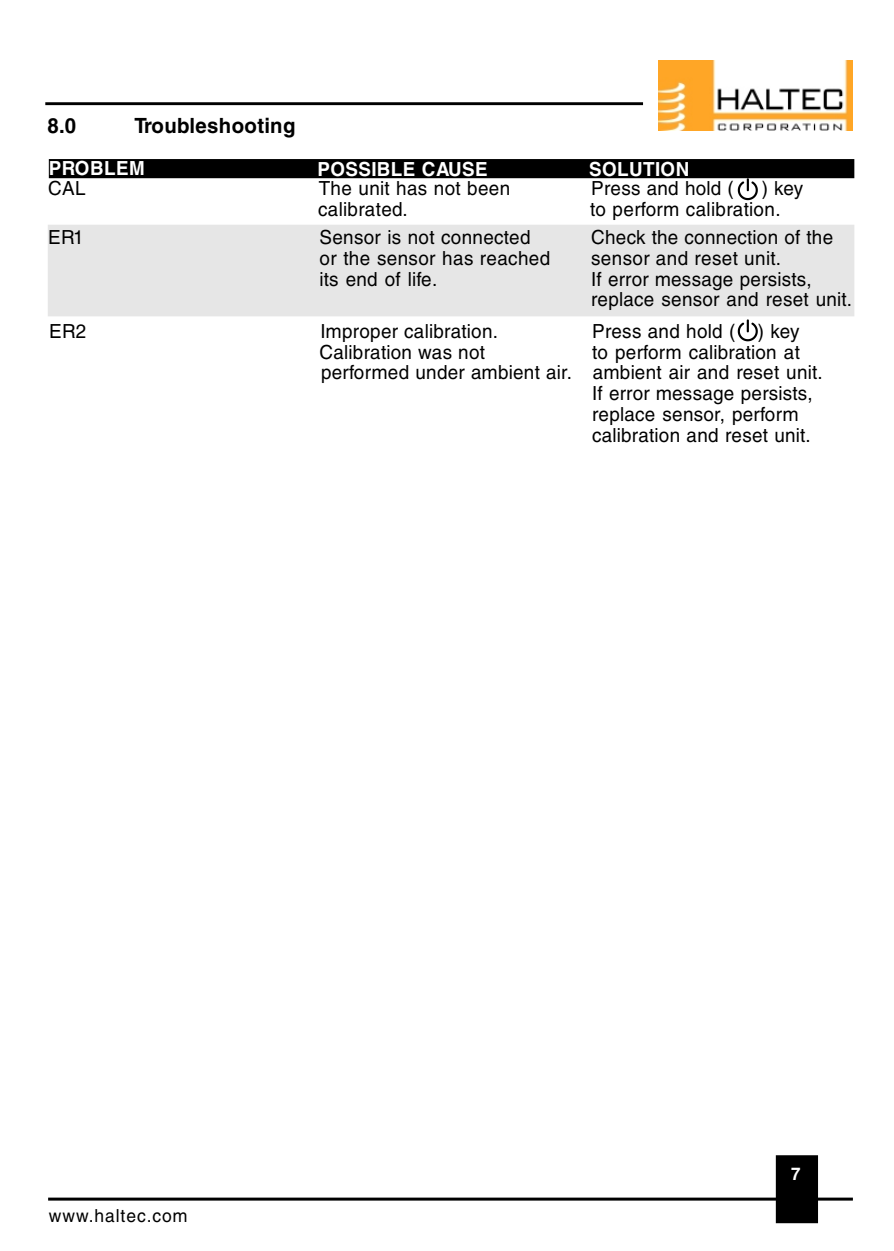
<style>
.page{position:relative;width:894px;height:1251px;background:#fff}
.page>*{position:absolute;margin:0;border:0;box-sizing:border-box;transform-origin:0 0}
.t1{font:700 21px "Helvetica";color:#000}
.t2{font:19.5px/20.7px "Helvetica";color:#000}
.t3{font:700 19.5px "Helvetica";color:#fff}
.t4{font:18px "Helvetica";letter-spacing:.04em;color:#000}
.t5{font:700 17.4px "Helvetica";color:#fff}
.s1{color:#fff}
</style>
<div class="page">
<hr style="left:45px;top:102px;width:598px;height:3px;background:#000">
<hr style="left:48px;top:1198px;width:805px;height:3px;background:#000">
<div style="left:776px;top:1155px;width:42px;height:68px;background:#000"></div>
<div style="left:48px;top:225px;width:806px;height:91px;background:#e6e6e6"></div>
<div style="left:49px;top:159px;width:805px;height:19px;background:#000;border:3px solid #000"></div>
<svg style="left:738px;top:178px;width:20px;height:22px"></svg>
<svg style="left:738px;top:319px;width:20px;height:22px"></svg>
<img style="left:658px;top:61px;width:194px;height:70px">
<p class="t1" style="left:47px;top:117px;width:31px">8.0</p>
<p class="t1" style="left:135px;top:117px;width:163px">Troubleshooting</p>
<p class="t3" style="left:49px;top:160px;width:98px">PROBLEM</p>
<p class="t3" style="left:317px;top:161px;width:172px">POSSIBLE CAUSE</p>
<p class="t3" style="left:589px;top:161px;width:102px">SOLUTION</p>
<p class="t2" style="left:48px;top:179px;width:39px">CAL</p>
<p class="t2" style="left:48px;top:228px;width:37px">ER1</p>
<p class="t2" style="left:49px;top:322px;width:39px">ER2</p>
<p class="t2" style="left:590px;top:179px;width:215px;text-indent:172px">) key to perform calibration.</p>
<p class="t2" style="left:591px;top:228px;width:263px">Check the connection of the sensor and reset unit.<br>If error message persists, replace sensor and reset unit.</p>
<p class="t2" style="left:592px;top:322px;width:209px">Press and hold ( ) key to perform calibration at</p>
<p class="t2" style="left:591px;top:179px;width:144px">Press and hold (</p>
<p class="t2" style="left:304px;top:179px;width:208px;text-indent:15px">The unit has not been<br><span class="s1">C</span>calibrated.</p>
<p class="t2" style="left:320px;top:228px;width:233px">Sensor is not connected or the sensor has reached its end of life.</p>
<p class="t2" style="left:321px;top:322px;width:179px">Improper calibration.</p>
<p class="t2" style="left:319px;top:344px;width:505px;line-height:19.5px">Calibration was not<br>performed under ambient air. ambient air and reset unit.</p>
<p class="t2" style="left:592px;top:384px;width:222px">If error message persists, replace sensor, perform calibration and reset unit.</p>
<p class="t4" style="left:49px;top:1208px;width:141px">www.haltec.com</p>
<p class="t5" style="left:791px;top:1166px;width:11px">7</p>
</div>
